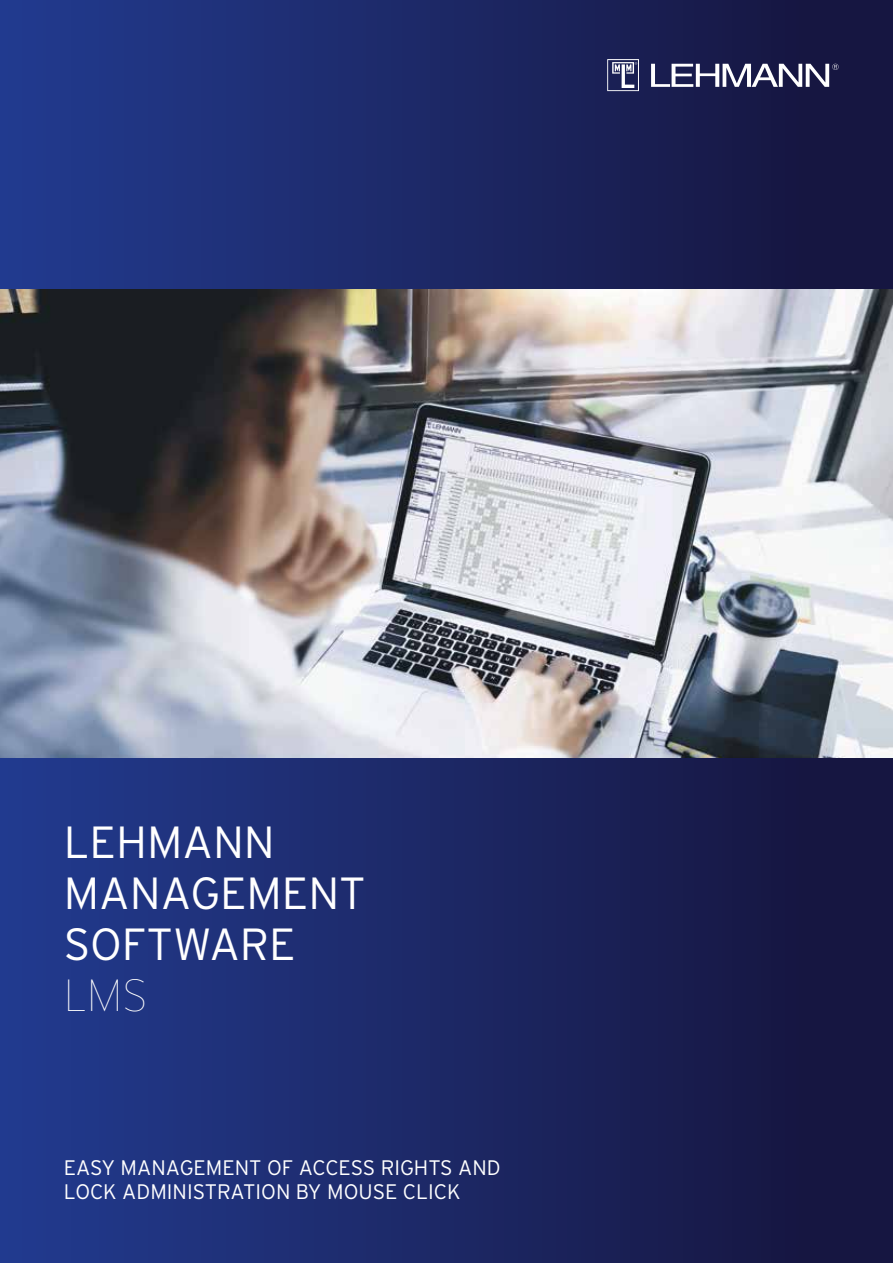
<style>
.page{position:relative;width:893px;height:1263px;background:#fff}
.page>*{position:absolute;margin:0;border:0;box-sizing:border-box;transform-origin:0 0}
.t1{font:300 45px/51px "Interstate";color:#fff}
.t2{font:100 45px "Interstate";color:#fff}
.t3{font:300 21px/24px "Interstate";color:#fff}
</style>
<div class="page">
<div style="left:0;top:0;width:893px;height:1263px;background:linear-gradient(to right,#223b8f,#16133b)"></div>
<img style="left:0;top:290px;width:893px;height:467px">
<svg style="left:651px;top:64px;width:187px;height:23px"></svg>
<svg style="left:607px;top:59px;width:32px;height:32px"></svg>
<h1 class="t1" style="left:64px;top:816px;width:303px">LEHMANN<br>MANAGEMENT<br>SOFTWARE</h1>
<h1 class="t2" style="left:64px;top:971px;width:86px">LMS</h1>
<p class="t3" style="left:64px;top:1155px;width:438px">EASY MANAGEMENT OF ACCESS RIGHTS AND<br>LOCK ADMINISTRATION BY MOUSE CLICK</p>
</div>
